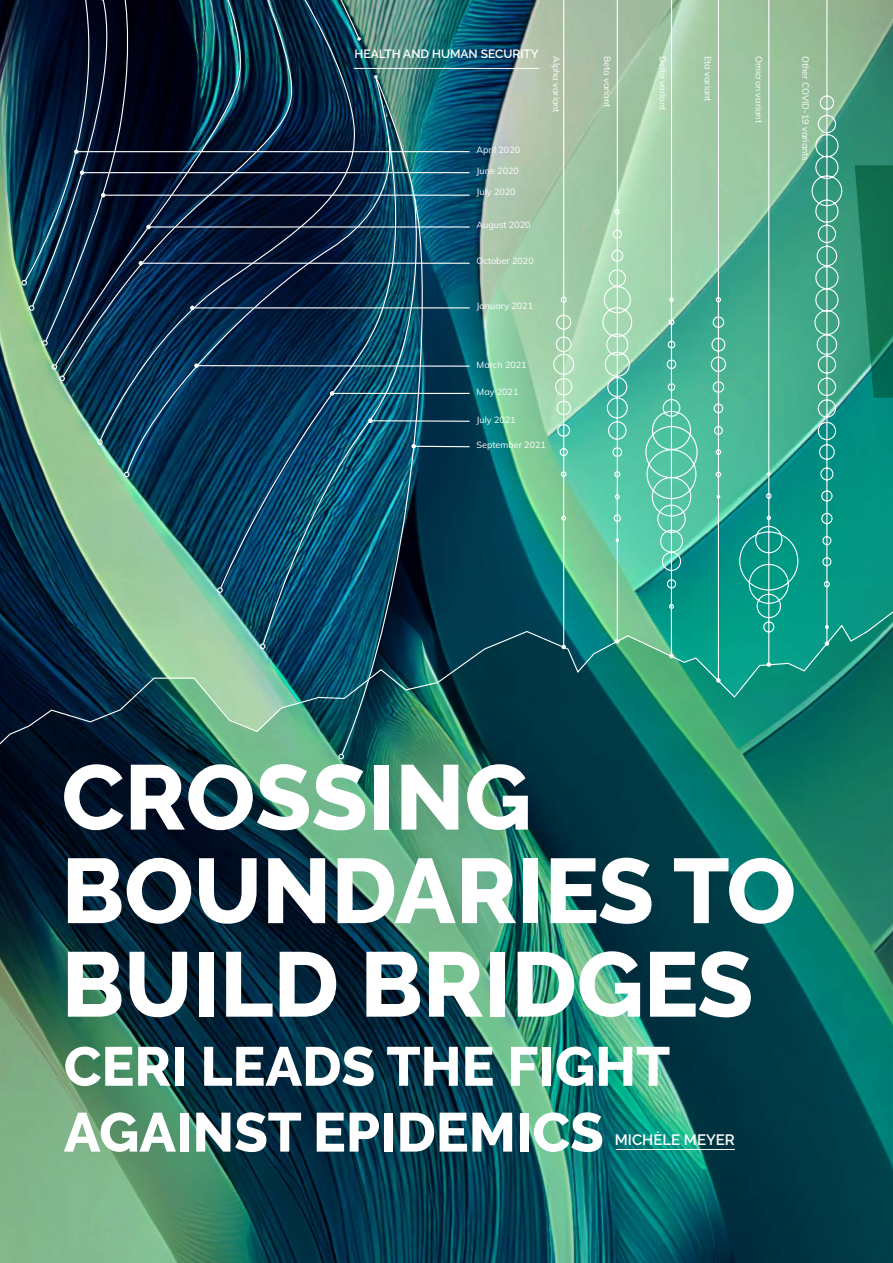
<style>
.page{position:relative;width:893px;height:1263px;background:#fff}
.page>*{position:absolute;margin:0;border:0;box-sizing:border-box;transform-origin:0 0}
.t1{font:800 91.35px/93.6px "Raleway";color:#fff}
.t2{font:800 54.9px/65.8px "Raleway";color:#fff}
.t3{font:600 15px "Raleway";color:#fff}
.t4{font:600 12px "Raleway";color:#fff}
.t5{font:200 9px "Mulish";color:#fff}
</style>
<div class="page">
<img style="left:0;top:0;width:893px;height:609px">
<svg style="left:357px;top:0;width:4px;height:41px"></svg>
<img style="left:99px;top:0;width:258px;height:441px">
<svg style="left:97px;top:439px;width:6px;height:6px"></svg>
<svg style="left:62px;top:0;width:234px;height:378px;background:#0a2f46"></svg>
<svg style="left:59px;top:376px;width:6px;height:5px"></svg>
<svg style="left:220px;top:76px;width:121px;height:513px;background:#063353"></svg>
<svg style="left:217px;top:587px;width:6px;height:6px"></svg>
<hr style="left:141px;top:263px;width:329px;height:1px;background:#fff">
<hr style="left:192px;top:307px;width:278px;height:1px;background:#fff">
<hr style="left:149px;top:226px;width:321px;height:2px;background:#fff">
<svg style="left:431px;top:363px;width:40px;height:5px"></svg>
<svg style="left:126px;top:137px;width:215px;height:337px;background:#062b4c"></svg>
<svg style="left:124px;top:472px;width:6px;height:5px"></svg>
<svg style="left:262px;top:197px;width:79px;height:412px;background:#093758"></svg>
<img style="left:54px;top:0;width:195px;height:366px">
<svg style="left:52px;top:364px;width:5px;height:6px"></svg>
<hr style="left:103px;top:195px;width:367px;height:1px;background:#fff">
<hr style="left:82px;top:172px;width:387px;height:1px;background:#fff">
<hr style="left:76px;top:151px;width:394px;height:1px;background:#fff">
<svg style="left:21px;top:0;width:130px;height:346px;background:#0d213a"></svg>
<hr style="left:332px;top:393px;width:138px;height:1px;background:#fff">
<svg style="left:330px;top:391px;width:4px;height:5px"></svg>
<svg style="left:431px;top:418px;width:40px;height:5px"></svg>
<svg style="left:431px;top:444px;width:40px;height:4px"></svg>
<img style="left:0;top:766px;width:893px;height:497px">
<img style="left:0;top:609px;width:893px;height:157px">
<hr style="left:616px;top:1149px;width:119px;height:1px;background:#fff">
<hr style="left:354px;top:68px;width:185px;height:1px;background:#fff">
<img style="left:341px;top:75px;width:90px;height:681px">
<svg style="left:374px;top:75px;width:4px;height:4px"></svg>
<svg style="left:338px;top:754px;width:6px;height:5px"></svg>
<svg style="left:855px;top:165px;width:38px;height:233px;background:#177a5c"></svg>
<svg style="left:553px;top:0;width:290px;height:681px;background:#68b99c"></svg>
<svg style="left:825px;top:641px;width:4px;height:5px"></svg>
<svg style="left:766px;top:662px;width:5px;height:5px"></svg>
<svg style="left:716px;top:678px;width:5px;height:5px"></svg>
<svg style="left:669px;top:654px;width:5px;height:4px"></svg>
<svg style="left:615px;top:639px;width:5px;height:4px"></svg>
<svg style="left:561px;top:645px;width:5px;height:4px"></svg>
<h3 class="t4" style="left:354px;top:47px;width:186px">HEALTH AND HUMAN SECURITY</h3>
<p class="t5" style="left:477px;top:144px;width:45px">April 2020</p>
<p class="t5" style="left:477px;top:165px;width:44px">June 2020</p>
<p class="t5" style="left:477px;top:185px;width:41px">July 2020</p>
<p class="t5" style="left:477px;top:218px;width:55px">August 2020</p>
<p class="t5" style="left:477px;top:255px;width:59px">October 2020</p>
<p class="t5" style="left:477px;top:300px;width:58px">January 2021</p>
<p class="t5" style="left:563px;top:56px;width:58px;rotate:90deg">Alpha variant</p>
<p class="t5" style="left:614px;top:56px;width:53px;rotate:90deg">Beta variant</p>
<p class="t5" style="left:669px;top:56px;width:55px;rotate:90deg">Delta variant</p>
<p class="t5" style="left:714px;top:56px;width:47px;rotate:90deg">Eta variant</p>
<p class="t5" style="left:765px;top:56px;width:68px;rotate:90deg">Omicron variant</p>
<p class="t5" style="left:812px;top:56px;width:106px;rotate:90deg">Other COVID-19 variants</p>
<p class="t5" style="left:477px;top:358px;width:52px">March 2021</p>
<p class="t5" style="left:477px;top:385px;width:43px">May 2021</p>
<p class="t5" style="left:477px;top:413px;width:41px">July 2021</p>
<p class="t5" style="left:477px;top:439px;width:71px">September 2021</p>
<h1 class="t1" style="left:62px;top:751px;width:736px">CROSSING<br>BOUNDARIES TO<br>BUILD BRIDGES</h1>
<h2 class="t2" style="left:64px;top:1034px;width:608px">CERI LEADS THE FIGHT<br>AGAINST EPIDEMICS</h2>
<h3 class="t3" style="left:615px;top:1131px;width:121px">MICHÈLE MEYER</h3>
</div>
